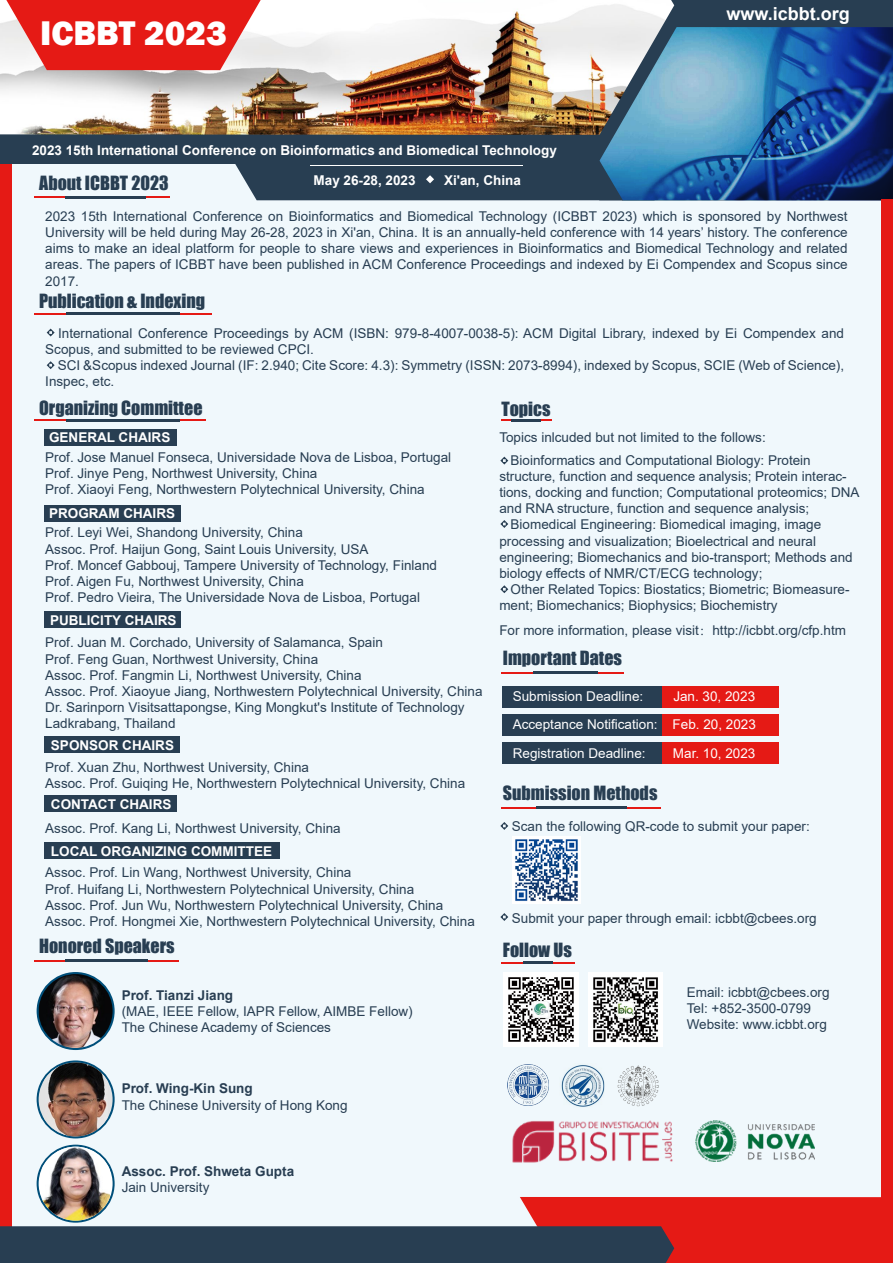
<style>
.page{position:relative;width:893px;height:1263px;background:#fff}
.page>*{position:absolute;margin:0;border:0;box-sizing:border-box;transform-origin:0 0}
.t1{font:800 35.25px "Franklin Gothic";color:#fff}
.t2{font:18px "Impact";color:#283e52}
.t3{font:700 18px "Arial";color:#fff}
.t4{font:13.5px/16.2px "Arial";color:#283e52}
.t5{font:700 13.5px "Arial";color:#fff}
.t6{font:13.5px/28.2px "Arial";color:#fff;text-align:justify}
.t7{font:700 13.5px "Arial";color:#283e52}
.s1{font-family:"Adobe Song Std";font-weight:300}
</style>
<div class="page">
<div style="left:0;top:151px;width:893px;height:1112px;background:#f0f8fc"></div>
<div style="left:0;top:163px;width:11px;height:1068px;background:#e51a15"></div>
<div style="left:0;top:0;width:893px;height:163px;background:#283e52"></div>
<svg style="left:139px;top:163px;width:381px;height:37px;fill:#283e52"></svg>
<img style="left:521px;top:27px;width:372px;height:173px">
<svg style="left:37px;top:972px;width:78px;height:78px"></svg>
<div style="left:44px;top:429px;width:133px;height:16px;background:#283e52"></div>
<hr style="left:34px;top:197px;width:136px;height:1px;background:#e51a15">
<svg style="left:521px;top:5px;width:156px;height:156px"></svg>
<img style="left:0;top:0;width:674px;height:135px">
<svg style="left:0;top:1197px;width:893px;height:66px"></svg>
<svg style="left:6px;top:0;width:255px;height:70px"></svg>
<div style="left:44px;top:505px;width:137px;height:16px;background:#283e52"></div>
<div style="left:44px;top:612px;width:137px;height:16px;background:#283e52"></div>
<div style="left:44px;top:736px;width:135px;height:16px;background:#283e52"></div>
<div style="left:44px;top:795px;width:133px;height:16px;background:#283e52"></div>
<div style="left:44px;top:843px;width:236px;height:16px;background:#283e52"></div>
<img style="left:512px;top:836px;width:68px;height:68px">
<img style="left:589px;top:973px;width:73px;height:73px">
<img style="left:504px;top:972px;width:74px;height:75px">
<img style="left:508px;top:1065px;width:41px;height:41px">
<img style="left:561px;top:1065px;width:43px;height:42px">
<img style="left:617px;top:1065px;width:42px;height:41px">
<img style="left:696px;top:1121px;width:118px;height:40px">
<hr style="left:34px;top:420px;width:172px;height:1px;background:#e51a15">
<hr style="left:34px;top:960px;width:144px;height:1px;background:#e51a15">
<hr style="left:501px;top:420px;width:50px;height:1px;background:#e51a15">
<hr style="left:34px;top:313px;width:178px;height:1px;background:#e51a15">
<hr style="left:501px;top:672px;width:122px;height:1px;background:#e51a15">
<hr style="left:501px;top:962px;width:74px;height:1px;background:#e51a15">
<hr style="left:501px;top:807px;width:160px;height:1px;background:#e51a15">
<div style="left:503px;top:686px;width:162px;height:21px;background:#283e52"></div>
<div style="left:663px;top:686px;width:116px;height:21px;background:#e51a15"></div>
<div style="left:503px;top:714px;width:162px;height:22px;background:#283e52"></div>
<div style="left:663px;top:714px;width:116px;height:22px;background:#e51a15"></div>
<div style="left:503px;top:742px;width:162px;height:22px;background:#283e52"></div>
<div style="left:663px;top:742px;width:116px;height:22px;background:#e51a15"></div>
<img style="left:39px;top:974px;width:74px;height:74px">
<svg style="left:37px;top:1060px;width:78px;height:78px"></svg>
<div style="left:39px;top:1062px;width:74px;height:74px;background:#e2e2e2;border-radius:50%"></div>
<img style="left:44px;top:1062px;width:64px;height:74px">
<svg style="left:37px;top:1145px;width:78px;height:78px"></svg>
<svg style="left:39px;top:1147px;width:74px;height:73px"></svg>
<img style="left:42px;top:1147px;width:68px;height:73px">
<img style="left:512px;top:1120px;width:161px;height:43px">
<hr style="left:311px;top:165px;width:212px;height:1px;background:#fff">
<svg style="left:426px;top:175px;width:8px;height:8px"></svg>
<hr style="left:65px;top:196px;width:81px;height:3px;background:#283e52">
<hr style="left:66px;top:312px;width:114px;height:3px;background:#283e52">
<hr style="left:66px;top:419px;width:114px;height:3px;background:#283e52">
<hr style="left:511px;top:419px;width:30px;height:3px;background:#283e52">
<hr style="left:533px;top:671px;width:65px;height:3px;background:#283e52">
<hr style="left:535px;top:806px;width:91px;height:3px;background:#283e52">
<hr style="left:523px;top:961px;width:30px;height:3px;background:#283e52">
<hr style="left:65px;top:959px;width:83px;height:3px;background:#283e52">
<div style="left:882px;top:200px;width:11px;height:1031px;background:#e51a15"></div>
<svg style="left:500px;top:457px;width:8px;height:8px"></svg>
<svg style="left:47px;top:329px;width:8px;height:7px"></svg>
<svg style="left:47px;top:361px;width:8px;height:8px"></svg>
<svg style="left:500px;top:520px;width:8px;height:8px"></svg>
<svg style="left:500px;top:585px;width:8px;height:8px"></svg>
<svg style="left:500px;top:822px;width:8px;height:8px"></svg>
<svg style="left:500px;top:913px;width:8px;height:8px"></svg>
<h1 class="t1" style="left:40px;top:11px;width:188px">ICBBT 2023</h1>
<h2 class="t3" style="left:726px;top:1px;width:125px">www.icbbt.org</h2>
<p class="t5" style="left:32px;top:141px;width:526px">2023 15th International Conference on Bioinformatics and Biomedical Technology</p>
<p class="t5" style="left:314px;top:171px;width:104px">May 26-28, 2023</p>
<p class="t5" style="left:444px;top:171px;width:78px">Xi'an, China</p>
<h2 class="t2" style="left:39px;top:169px;width:131px">About ICBBT 2023</h2>
<p class="t4" style="left:45px;top:208px;width:804px;text-align:justify">2023 15th International Conference on Bioinformatics and Biomedical Technology (ICBBT 2023) which is sponsored by Northwest University will be held during May 26-28, 2023 in Xi'an, China. It is an annually-held conference with 14 years’ history. The conference aims to make an ideal platform for people to share views and experiences in Bioinformatics and Biomedical Technology and related areas. The papers of ICBBT have been published in ACM Conference Proceedings and indexed by Ei Compendex and Scopus since 2017.</p>
<h2 class="t2" style="left:39px;top:287px;width:168px">Publication &amp; Indexing</h2>
<p class="t4" style="left:45px;top:325px;width:800px;text-indent:13px">International Conference Proceedings by ACM (ISBN: 979-8-4007-0038-5): ACM Digital Library, indexed by Ei Compendex and<br>Scopus, and submitted to be reviewed CPCI.</p>
<p class="t4" style="left:45px;top:357px;width:800px;text-indent:12px">SCI &amp;Scopus indexed Journal (IF: 2.940; Cite Score: 4.3): Symmetry (ISSN: 2073-8994), indexed by Scopus, SCIE (Web of Science),<br>Inspec, etc.</p>
<h2 class="t2" style="left:39px;top:394px;width:165px">Organizing Committee</h2>
<h2 class="t2" style="left:501px;top:394px;width:51px">Topics</h2>
<p class="t5" style="left:49px;top:428px;width:123px">GENERAL CHAIRS</p>
<p class="t4" style="left:45px;top:449px;width:407px">Prof. Jose Manuel Fonseca, Universidade Nova de Lisboa, Portugal<br>Prof. Jinye Peng, Northwest University, China<br>Prof. Xiaoyi Feng, Northwestern Polytechnical University, China</p>
<p class="t4" style="left:45px;top:524px;width:393px">Prof. Leyi Wei, Shandong University, China<br>Assoc. Prof. Haijun Gong, Saint Louis University, USA<br>Prof. Moncef Gabbouj, Tampere University of Technology, Finland Prof. Aigen Fu, Northwest University, China<br>Prof. Pedro Vieira, The Universidade Nova de Lisboa, Portugal</p>
<p class="t5" style="left:49px;top:504px;width:127px">PROGRAM CHAIRS</p>
<p class="t5" style="left:50px;top:610px;width:128px">PUBLICITY CHAIRS</p>
<p class="t4" style="left:45px;top:634px;width:439px">Prof. Juan M. Corchado, University of Salamanca, Spain<br>Prof. Feng Guan, Northwest University, China<br>Assoc. Prof. Fangmin Li, Northwest University, China<br>Assoc. Prof. Xiaoyue Jiang, Northwestern Polytechnical University, China Dr. Sarinporn Visitsattapongse, King Mongkut's Institute of Technology Ladkrabang, Thailand</p>
<p class="t5" style="left:51px;top:735px;width:125px">SPONSOR CHAIRS</p>
<p class="t4" style="left:45px;top:759px;width:421px">Prof. Xuan Zhu, Northwest University, China<br>Assoc. Prof. Guiqing He, Northwestern Polytechnical University, China</p>
<p class="t5" style="left:51px;top:794px;width:122px">CONTACT CHAIRS</p>
<p class="t4" style="left:45px;top:820px;width:297px">Assoc. Prof. Kang Li, Northwest University, China</p>
<p class="t5" style="left:51px;top:841px;width:223px">LOCAL ORGANIZING COMMITTEE</p>
<p class="t4" style="left:45px;top:864px;width:431px">Assoc. Prof. Lin Wang, Northwest University, China<br>Prof. Huifang Li, Northwestern Polytechnical University, China<br>Assoc. Prof. Jun Wu, Northwestern Polytechnical University, China Assoc. Prof. Hongmei Xie, Northwestern Polytechnical University, China</p>
<h2 class="t2" style="left:39px;top:932px;width:137px">Honored Speakers</h2>
<p class="t7" style="left:122px;top:985px;width:113px">Prof. Tianzi Jiang</p>
<p class="t4" style="left:122px;top:1003px;width:293px">(MAE, IEEE Fellow, IAPR Fellow, AIMBE Fellow)<br>The Chinese Academy of Sciences</p>
<p class="t4" style="left:511px;top:426px;width:302px;line-height:22.5px;text-indent:-11px">Topics inlcuded but not limited to the follows:<br>Bioinformatics and Computational Biology: Protein</p>
<p class="t4" style="left:499px;top:468px;width:349px">structure, function and sequence analysis; Protein interac-</p>
<p class="t4" style="left:499px;top:484px;width:362px">tions, docking and function; Computational proteomics; DNA</p>
<p class="t4" style="left:499px;top:500px;width:311px">and RNA structure, function and sequence analysis;</p>
<p class="t4" style="left:511px;top:516px;width:312px">Biomedical Engineering: Biomedical imaging, image</p>
<p class="t4" style="left:499px;top:533px;width:318px">processing and visualization; Bioelectrical and neural</p>
<p class="t4" style="left:499px;top:549px;width:355px">engineering; Biomechanics and bio-transport; Methods and</p>
<p class="t4" style="left:499px;top:565px;width:265px">biology effects of NMR/CT/ECG technology;</p>
<p class="t4" style="left:511px;top:581px;width:340px">Other Related Topics: Biostatics; Biometric; Biomeasure-</p>
<p class="t4" style="left:499px;top:597px;width:280px">ment; Biomechanics; Biophysics; Biochemistry</p>
<p class="t4" style="left:499px;top:622px;width:348px">For more information, please visit<span class="s1">：</span>http://icbbt.org/cfp.htm</p>
<h2 class="t2" style="left:503px;top:644px;width:121px">Important Dates</h2>
<p class="t6" style="left:513px;top:682px;width:132px">Submission Deadline:</p>
<p class="t6" style="left:513px;top:682px;width:245px;text-indent:161px">Jan. 30, 2023<br>Acceptance Notification: Feb. 20, 2023<br>Registration Deadline:</p>
<p class="t6" style="left:673px;top:739px;width:84px">Mar. 10, 2023</p>
<h2 class="t2" style="left:503px;top:778px;width:156px">Submission Methods</h2>
<p class="t4" style="left:512px;top:818px;width:299px">Scan the following QR-code to submit your paper:</p>
<p class="t4" style="left:512px;top:909px;width:306px">Submit your paper through email: icbbt@cbees.org</p>
<h2 class="t2" style="left:503px;top:936px;width:70px">Follow Us</h2>
<p class="t4" style="left:687px;top:984px;width:144px">Email: icbbt@cbees.org<br>Tel: +852-3500-0799<br>Website: www.icbbt.org</p>
<p class="t7" style="left:122px;top:1079px;width:133px">Prof. Wing-Kin Sung</p>
<p class="t4" style="left:122px;top:1096px;width:227px">The Chinese University of Hong Kong</p>
<p class="t7" style="left:122px;top:1162px;width:174px">Assoc. Prof. Shweta Gupta</p>
<p class="t4" style="left:122px;top:1179px;width:89px">Jain University</p>
</div>
